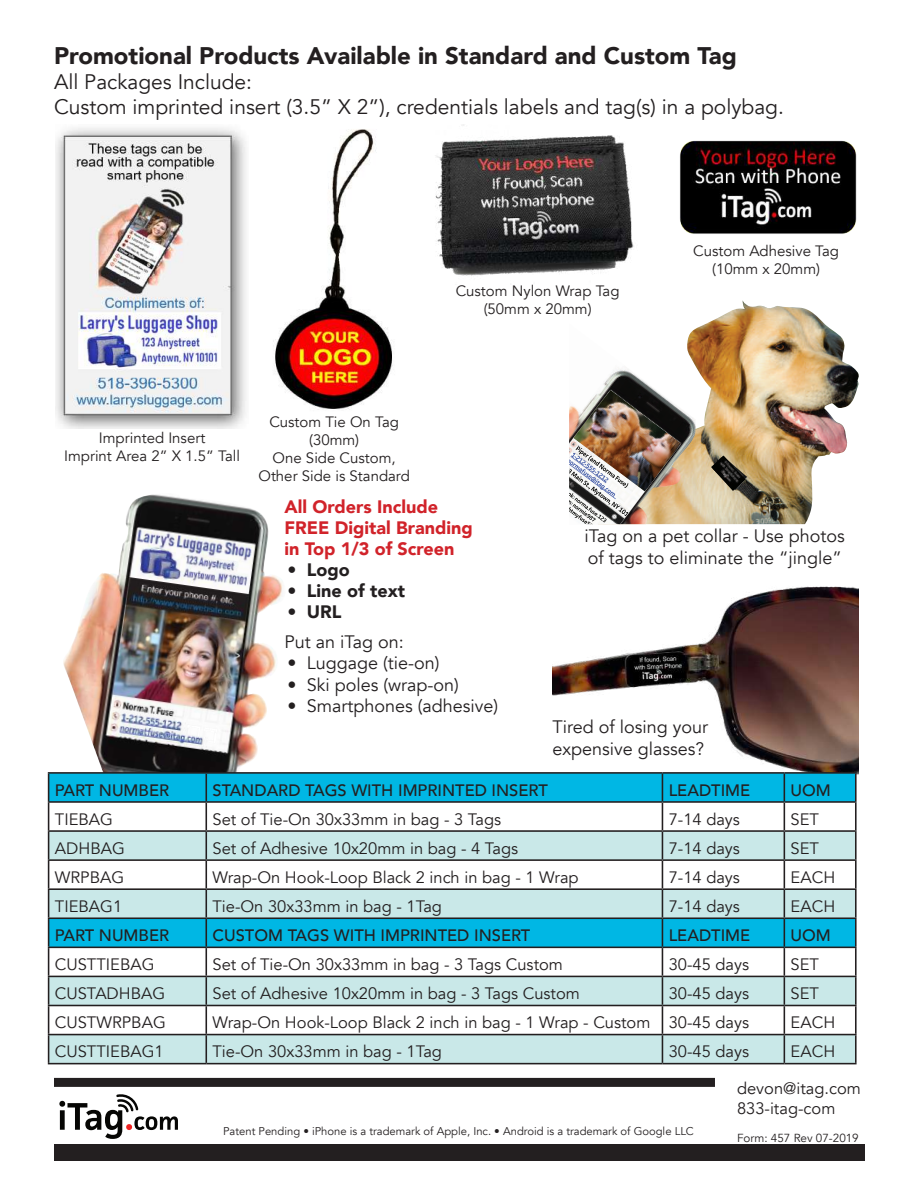
<style>
.page{position:relative;width:918px;height:1188px;background:#fff}
.page>*{position:absolute;margin:0;border:0;box-sizing:border-box;transform-origin:0 0}
.t1{font:900 24px "Avenir";color:#231f20}
.t2{font:21px/25.2px "Avenir";color:#231f20}
.t3{font:18px/21.6px "Avenir";color:#231f20}
.t4{font:900 18px/21px "Avenir";color:#d1232a}
.t5{font:900 18px "Avenir";color:#231f20}
.t6{font:16.5px/19.8px "Avenir";color:#231f20}
.t7{font:500 16.5px "Avenir";color:#231f20}
.t8{font:15px/18px "Avenir";color:#231f20;text-align:center}
.t9{font:11.7px "Avenir";color:#231f20}
.t10{font:11.25px "Avenir";color:#231f20}
</style>
<div class="page">
<svg style="left:59px;top:1094px;width:119px;height:45px"></svg>
<div style="left:55px;top:1145px;width:810px;height:16px;background:#231f20"></div>
<img style="left:63px;top:494px;width:220px;height:278px">
<img style="left:56px;top:128px;width:190px;height:300px">
<img style="left:273px;top:129px;width:120px;height:281px">
<img style="left:435px;top:124px;width:199px;height:152px">
<img style="left:680px;top:140px;width:177px;height:94px">
<img style="left:697px;top:300px;width:162px;height:224px">
<img style="left:602px;top:328px;width:95px;height:196px">
<img style="left:569px;top:406px;width:112px;height:118px">
<svg style="left:569px;top:446px;width:60px;height:79px"></svg>
<img style="left:573px;top:390px;width:108px;height:101px">
<img style="left:745px;top:456px;width:2px;height:34px">
<img style="left:711px;top:456px;width:34px;height:35px">
<img style="left:553px;top:586px;width:306px;height:189px">
<div style="left:54px;top:1078px;width:661px;height:9px;background:#231f20"></div>
<svg style="left:49px;top:774px;width:806px;height:56px"></svg>
<svg style="left:49px;top:832px;width:806px;height:231px;fill:#c9e8e8"></svg>
<hr style="left:48px;top:772px;width:158px;height:2px;background:#231f20">
<hr style="left:206px;top:772px;width:456px;height:2px;background:#231f20">
<hr style="left:205px;top:774px;width:2px;height:27px;background:#231f20">
<hr style="left:662px;top:772px;width:122px;height:2px;background:#231f20">
<hr style="left:784px;top:772px;width:73px;height:2px;background:#231f20">
<hr style="left:855px;top:774px;width:2px;height:27px;background:#231f20">
<hr style="left:48px;top:801px;width:158px;height:2px;background:#231f20">
<hr style="left:206px;top:801px;width:456px;height:2px;background:#231f20">
<hr style="left:205px;top:803px;width:2px;height:27px;background:#231f20">
<hr style="left:662px;top:801px;width:122px;height:2px;background:#231f20">
<hr style="left:784px;top:801px;width:73px;height:2px;background:#231f20">
<hr style="left:855px;top:803px;width:2px;height:27px;background:#231f20">
<hr style="left:48px;top:830px;width:158px;height:2px;background:#231f20">
<hr style="left:206px;top:830px;width:456px;height:2px;background:#231f20">
<hr style="left:205px;top:832px;width:2px;height:27px;background:#231f20">
<hr style="left:662px;top:830px;width:122px;height:2px;background:#231f20">
<hr style="left:784px;top:830px;width:73px;height:2px;background:#231f20">
<hr style="left:855px;top:832px;width:2px;height:27px;background:#231f20">
<hr style="left:48px;top:859px;width:158px;height:2px;background:#231f20">
<hr style="left:206px;top:859px;width:456px;height:2px;background:#231f20">
<hr style="left:205px;top:861px;width:2px;height:27px;background:#231f20">
<hr style="left:662px;top:859px;width:122px;height:2px;background:#231f20">
<hr style="left:784px;top:859px;width:73px;height:2px;background:#231f20">
<hr style="left:855px;top:861px;width:2px;height:27px;background:#231f20">
<hr style="left:48px;top:888px;width:158px;height:2px;background:#231f20">
<hr style="left:206px;top:888px;width:456px;height:2px;background:#231f20">
<hr style="left:205px;top:890px;width:2px;height:27px;background:#231f20">
<hr style="left:662px;top:888px;width:122px;height:2px;background:#231f20">
<hr style="left:784px;top:888px;width:73px;height:2px;background:#231f20">
<hr style="left:855px;top:890px;width:2px;height:27px;background:#231f20">
<hr style="left:48px;top:917px;width:158px;height:2px;background:#231f20">
<hr style="left:206px;top:917px;width:456px;height:2px;background:#231f20">
<hr style="left:205px;top:919px;width:2px;height:28px;background:#231f20">
<hr style="left:662px;top:917px;width:122px;height:2px;background:#231f20">
<hr style="left:784px;top:917px;width:73px;height:2px;background:#231f20">
<hr style="left:855px;top:919px;width:2px;height:28px;background:#231f20">
<hr style="left:48px;top:947px;width:158px;height:1px;background:#231f20">
<hr style="left:206px;top:947px;width:456px;height:1px;background:#231f20">
<hr style="left:205px;top:948px;width:2px;height:28px;background:#231f20">
<hr style="left:662px;top:947px;width:122px;height:1px;background:#231f20">
<hr style="left:784px;top:947px;width:73px;height:1px;background:#231f20">
<hr style="left:855px;top:948px;width:2px;height:28px;background:#231f20">
<hr style="left:48px;top:976px;width:158px;height:1px;background:#231f20">
<hr style="left:206px;top:976px;width:456px;height:1px;background:#231f20">
<hr style="left:205px;top:977px;width:2px;height:28px;background:#231f20">
<hr style="left:662px;top:976px;width:122px;height:1px;background:#231f20">
<hr style="left:784px;top:976px;width:73px;height:1px;background:#231f20">
<hr style="left:855px;top:977px;width:2px;height:28px;background:#231f20">
<hr style="left:48px;top:1005px;width:158px;height:1px;background:#231f20">
<hr style="left:206px;top:1005px;width:456px;height:1px;background:#231f20">
<hr style="left:205px;top:1006px;width:2px;height:28px;background:#231f20">
<hr style="left:662px;top:1005px;width:122px;height:1px;background:#231f20">
<hr style="left:784px;top:1005px;width:73px;height:1px;background:#231f20">
<hr style="left:855px;top:1006px;width:2px;height:28px;background:#231f20">
<hr style="left:48px;top:1034px;width:158px;height:1px;background:#231f20">
<svg style="left:48px;top:774px;width:1px;height:289px"></svg>
<hr style="left:206px;top:1034px;width:456px;height:1px;background:#231f20">
<hr style="left:205px;top:1035px;width:2px;height:28px;background:#231f20">
<hr style="left:662px;top:1034px;width:122px;height:1px;background:#231f20">
<svg style="left:662px;top:774px;width:1px;height:289px"></svg>
<hr style="left:784px;top:1034px;width:73px;height:1px;background:#231f20">
<svg style="left:784px;top:774px;width:1px;height:289px"></svg>
<hr style="left:855px;top:1035px;width:2px;height:28px;background:#231f20">
<hr style="left:48px;top:1063px;width:158px;height:1px;background:#231f20">
<hr style="left:206px;top:1063px;width:456px;height:1px;background:#231f20">
<hr style="left:662px;top:1063px;width:122px;height:1px;background:#231f20">
<hr style="left:784px;top:1063px;width:73px;height:1px;background:#231f20">
<h1 class="t1" style="left:54px;top:35px;width:684px">Promotional Products Available in Standard and Custom Tag</h1>
<p class="t2" style="left:54px;top:69px;width:731px">All Packages Include:<br>Custom imprinted insert (3.5” X 2”), credentials labels and tag(s) in a polybag.</p>
<p class="t8" style="left:456px;top:282px;width:165px">Custom Nylon Wrap Tag (50mm x 20mm)</p>
<p class="t8" style="left:693px;top:242px;width:147px">Custom Adhesive Tag (10mm x 20mm)</p>
<p class="t8" style="left:64px;top:430px;width:177px">Imprinted Insert<br>Imprint Area 2” X 1.5” Tall</p>
<p class="t8" style="left:258px;top:413px;width:153px">Custom Tie On Tag (30mm)<br>One Side Custom,<br>Other Side is Standard</p>
<p class="t4" style="left:284px;top:496px;width:190px">All Orders Include<br>FREE Digital Branding in Top 1/3 of Screen</p>
<p class="t5" style="left:287px;top:554px;width:64px">• Logo</p>
<p class="t5" style="left:287px;top:575px;width:119px">• Line of text</p>
<p class="t5" style="left:287px;top:596px;width:56px">• URL</p>
<p class="t3" style="left:284px;top:631px;width:121px">Put an iTag on:</p>
<p class="t3" style="left:287px;top:652px;width:154px">• Luggage (tie-on)</p>
<p class="t3" style="left:287px;top:674px;width:173px">• Ski poles (wrap-on)</p>
<p class="t3" style="left:287px;top:696px;width:212px">• Smartphones (adhesive)</p>
<p class="t3" style="left:585px;top:525px;width:262px">iTag on a pet collar - Use photos of tags to eliminate the “jingle”</p>
<p class="t3" style="left:553px;top:717px;width:157px">Tired of losing your expensive glasses?</p>
<p class="t7" style="left:55px;top:776px;width:116px">PART NUMBER</p>
<p class="t7" style="left:213px;top:776px;width:337px">STANDARD TAGS WITH IMPRINTED INSERT</p>
<p class="t7" style="left:669px;top:776px;width:83px">LEADTIME</p>
<p class="t7" style="left:791px;top:776px;width:42px">UOM</p>
<p class="t6" style="left:55px;top:809px;width:60px">TIEBAG</p>
<p class="t6" style="left:213px;top:809px;width:290px">Set of Tie-On 30x33mm in bag - 3 Tags</p>
<p class="t6" style="left:669px;top:809px;width:73px">7-14 days</p>
<p class="t6" style="left:791px;top:809px;width:30px">SET</p>
<p class="t6" style="left:55px;top:839px;width:72px">ADHBAG</p>
<p class="t6" style="left:213px;top:839px;width:307px">Set of Adhesive 10x20mm in bag - 4 Tags</p>
<p class="t6" style="left:669px;top:839px;width:73px">7-14 days</p>
<p class="t6" style="left:791px;top:839px;width:30px">SET</p>
<p class="t6" style="left:55px;top:868px;width:71px">WRPBAG</p>
<p class="t6" style="left:213px;top:868px;width:368px">Wrap-On Hook-Loop Black 2 inch in bag - 1 Wrap</p>
<p class="t6" style="left:669px;top:868px;width:73px">7-14 days</p>
<p class="t6" style="left:791px;top:868px;width:46px">EACH</p>
<p class="t6" style="left:55px;top:897px;width:69px">TIEBAG1</p>
<p class="t6" style="left:213px;top:897px;width:231px">Tie-On 30x33mm in bag - 1Tag</p>
<p class="t6" style="left:669px;top:897px;width:73px">7-14 days</p>
<p class="t6" style="left:791px;top:897px;width:46px">EACH</p>
<p class="t7" style="left:55px;top:921px;width:116px">PART NUMBER</p>
<p class="t7" style="left:213px;top:921px;width:319px">CUSTOM TAGS WITH IMPRINTED INSERT</p>
<p class="t7" style="left:669px;top:921px;width:83px">LEADTIME</p>
<p class="t7" style="left:791px;top:921px;width:42px">UOM</p>
<p class="t6" style="left:55px;top:955px;width:101px">CUSTTIEBAG</p>
<p class="t6" style="left:213px;top:955px;width:352px">Set of Tie-On 30x33mm in bag - 3 Tags Custom</p>
<p class="t6" style="left:669px;top:955px;width:82px">30-45 days</p>
<p class="t6" style="left:791px;top:955px;width:30px">SET</p>
<p class="t6" style="left:55px;top:984px;width:112px">CUSTADHBAG</p>
<p class="t6" style="left:213px;top:984px;width:369px">Set of Adhesive 10x20mm in bag - 3 Tags Custom</p>
<p class="t6" style="left:669px;top:984px;width:82px">30-45 days</p>
<p class="t6" style="left:791px;top:984px;width:30px">SET</p>
<p class="t6" style="left:55px;top:1013px;width:112px">CUSTWRPBAG</p>
<p class="t6" style="left:213px;top:1013px;width:538px">Wrap-On Hook-Loop Black 2 inch in bag - 1 Wrap - Custom 30-45 days</p>
<p class="t6" style="left:791px;top:1013px;width:46px">EACH</p>
<p class="t6" style="left:55px;top:1042px;width:110px">CUSTTIEBAG1</p>
<p class="t6" style="left:213px;top:1042px;width:231px">Tie-On 30x33mm in bag - 1Tag</p>
<p class="t6" style="left:669px;top:1042px;width:82px">30-45 days</p>
<p class="t6" style="left:791px;top:1042px;width:46px">EACH</p>
<p class="t10" style="left:223px;top:1124px;width:472px">Patent Pending • iPhone is a trademark of Apple, Inc. • Android is a trademark of Google LLC</p>
<p class="t6" style="left:737px;top:1079px;width:125px">devon@itag.com<br>833-itag-com</p>
<p class="t9" style="left:737px;top:1131px;width:123px">Form: 457 Rev 07-2019</p>
</div>
